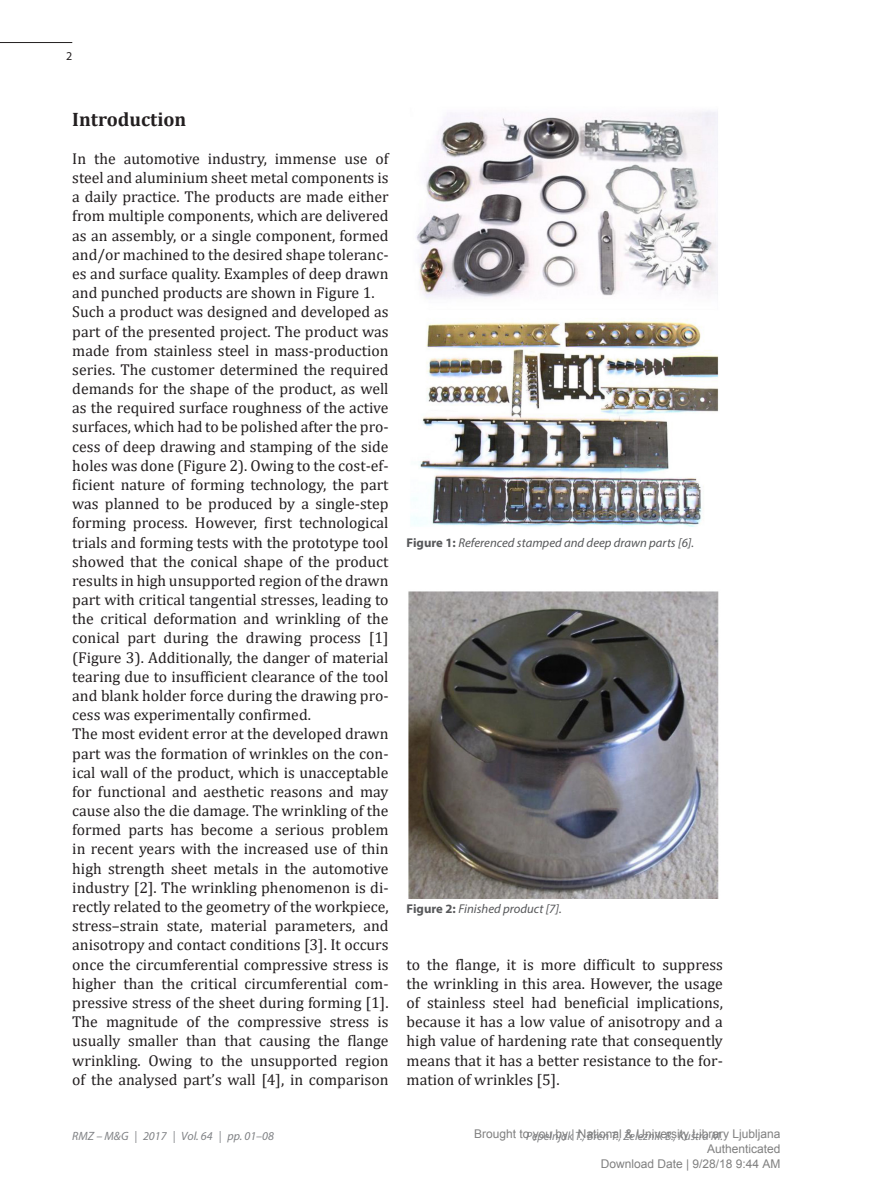
<style>
.page{position:relative;width:893px;height:1191px;background:#fff}
.page>*{position:absolute;margin:0;border:0;box-sizing:border-box;transform-origin:0 0}
.naslov_1{font:700 19.5px "Cambria";color:#231f20}
.besedilo{font:15.75px/19.2px "Cambria";color:#231f20;text-align:justify}
.podpisi_k_slikam{font:italic 12.75px "Myriad Pro";color:#57585a}
.t1{font:12px/15px "Arial";color:#808080;text-align:right}
.t2{font:italic 12px "Myriad Pro";color:#808285}
.t3{font:12px "Myriad Pro";color:#231f20}
.s1{font-weight:700;font-style:normal}
</style>
<div class="page">
<hr style="left:0;top:42px;width:72px;height:1px;background:#231f20">
<img style="left:411px;top:111px;width:308px;height:416px">
<img style="left:408px;top:591px;width:311px;height:307px">
<p class="t3" style="left:66px;top:48px;width:8px">2</p>
<p class="naslov_1" style="left:72px;top:105px;width:116px">Introduction</p>
<p class="besedilo" style="left:72px;top:149px;width:318px">In the automotive industry, immense use of steel and aluminium sheet metal components is a daily practice. The products are made either from multiple components, which are delivered as an assembly, or a single component, formed and/or machined to the desired shape toleranc&shy;es and surface quality. Examples of deep drawn and punched products are shown in Figure 1.</p>
<p class="besedilo" style="left:72px;top:302px;width:318px">Such a product was designed and developed as part of the presented project. The product was made from stainless steel in mass-production series. The customer determined the required demands for the shape of the product, as well as the required surface roughness of the active surfaces, which had to be polished after the pro&shy;cess of deep drawing and stamping of the side holes was done (Figure 2). Owing to the cost-ef&shy;ficient nature of forming technology, the part was planned to be produced by a single-step forming process. However, first technological trials and forming tests with the prototype tool showed that the conical shape of the product results in high unsupported region of the drawn part with critical tangential stresses, leading to the critical deformation and wrinkling of the conical part during the drawing process [1] (Figure 3). Additionally, the danger of material tearing due to insufficient clearance of the tool and blank holder force during the drawing pro&shy;cess was experimentally confirmed.</p>
<p class="besedilo" style="left:72px;top:724px;width:318px">The most evident error at the developed drawn part was the formation of wrinkles on the con&shy;ical wall of the product, which is unacceptable for functional and aesthetic reasons and may cause also the die damage. The wrinkling of the formed parts has become a serious problem in recent years with the increased use of thin high strength sheet metals in the automotive industry [2]. The wrinkling phenomenon is di&shy;rectly related to the geometry of the workpiece, stress–strain state, material parameters, and anisotropy and contact conditions [3]. It occurs once the circumferential compressive stress is higher than the critical circumferential com&shy;pressive stress of the sheet during forming [1].<br>The magnitude of the compressive stress is usually smaller than that causing the flange wrinkling. Owing to the unsupported region of the analysed part’s wall [4], in comparison</p>
<p class="t2" style="left:72px;top:1128px;width:203px">RMZ – M&amp;G | 2017 | Vol. 64 | pp. 01–08</p>
<p class="podpisi_k_slikam" style="left:407px;top:535px;width:289px"><span class="s1">Figure 1:</span> Referenced stamped and deep drawn parts [6].</p>
<p class="podpisi_k_slikam" style="left:407px;top:901px;width:157px"><span class="s1">Figure 2:</span> Finished product [7].</p>
<p class="besedilo" style="left:407px;top:954px;width:318px">to the flange, it is more difficult to suppress the wrinkling in this area. However, the usage of stainless steel had beneficial implications, because it has a low value of anisotropy and a high value of hardening rate that consequently means that it has a better resistance to the for&shy;mation of wrinkles [5].</p>
<p class="t1" style="left:474px;top:1127px;width:308px">Brought to you by | National &amp; University Library Ljubljana<br>Authenticated<br>Download Date | 9/28/18 9:44 AM</p>
<p class="t2" style="left:526px;top:1128px;width:198px">Pepelnjak T., Bren T., Železnik B., Kuštra M.</p>
</div>
